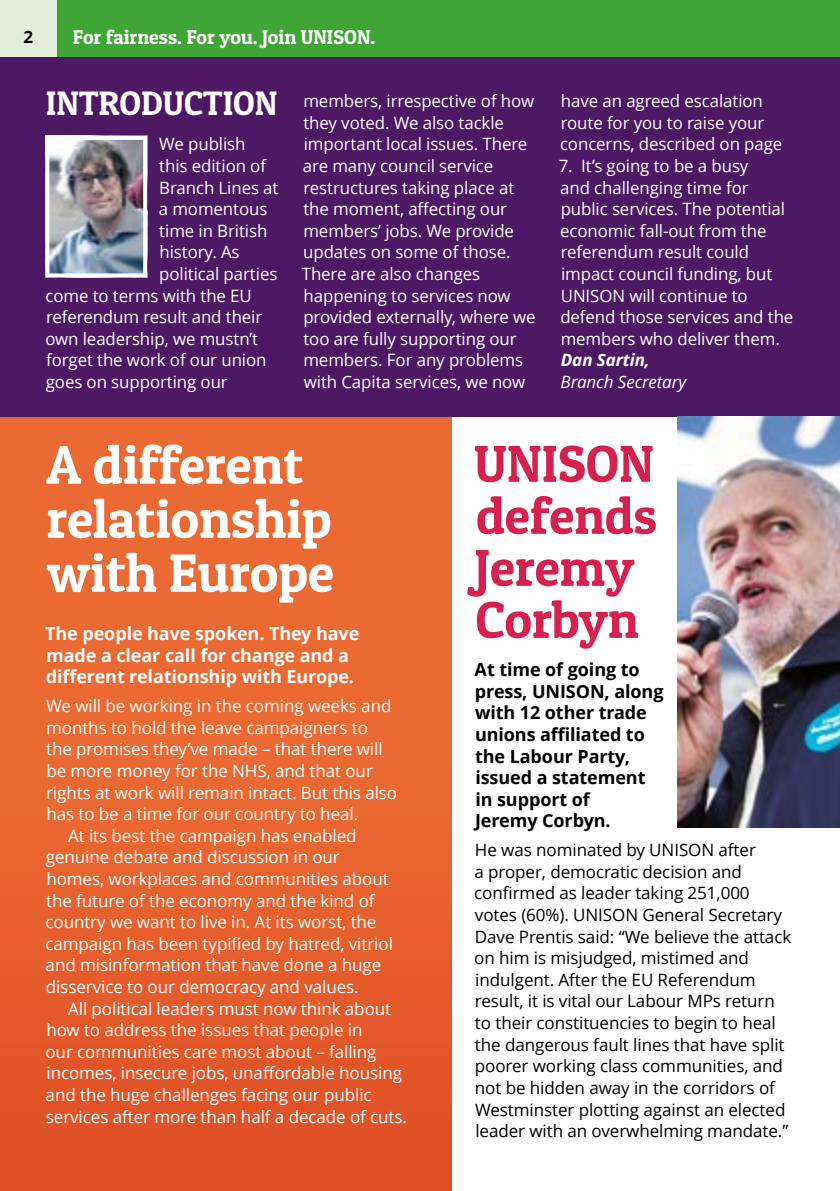
<style>
.page{position:relative;width:840px;height:1191px;background:#fff}
.page>*{position:absolute;margin:0;border:0;box-sizing:border-box;transform-origin:0 0}
.Heading{font:54px/54px "Patua One";letter-spacing:-.005em;color:#fff}
.Heading-2{font:52px/52px "Patua One";letter-spacing:-.005em;color:#d6214f}
.t1{font:34px "Patua One";color:#fff}
.t2{font:20px "Patua One";color:#fff}
.Introduction_paragra{font:700 18px/21.6px "Open Sans";letter-spacing:-.005em;color:#000}
.Introduction_paragra-2{font:700 18px/21.6px "Open Sans";letter-spacing:-.005em;color:#fff}
.Main_body_text{font:17px/21.6px "Open Sans";letter-spacing:-.005em;color:#fff}
.Main_body_text-2{font:17px/21.6px "Open Sans";letter-spacing:-.005em;color:#000}
.Main_body_text-3{font:italic 17px/21.6px "Open Sans";letter-spacing:-.005em;color:#fff}
.t3{font:700 17px "Open Sans";color:#000}
.s1{font-weight:700}
</style>
<div class="page">
<div style="left:0;top:417px;width:451px;height:774px;background:#eb6932"></div>
<div style="left:0;top:762px;width:451px;height:429px;background:#e45c2c"></div>
<div style="left:0;top:0;width:839px;height:417px;background:#4d1965"></div>
<div style="left:57px;top:0;width:782px;height:57px;background:#3fa535"></div>
<div style="left:0;top:0;width:57px;height:57px;background:#e2edd9"></div>
<img style="left:50px;top:141px;width:92px;height:131px">
<div style="left:45px;top:136px;width:102px;height:141px;border:4px solid #fff"></div>
<img style="left:677px;top:417px;width:162px;height:410px">
<p class="t3" style="left:23px;top:27px;width:11px">2</p>
<p class="t2" style="left:73px;top:25px;width:304px">For fairness. For you. Join UNISON.</p>
<p class="t1" style="left:46px;top:82px;width:233px">INTRODUCTION</p>
<p class="Main_body_text" style="left:159px;top:134px;width:88px">We publish</p>
<p class="Main_body_text" style="left:159px;top:155px;width:108px">this edition of</p>
<p class="Main_body_text" style="left:159px;top:177px;width:121px">Branch Lines at</p>
<p class="Main_body_text" style="left:159px;top:198px;width:110px">a momentous</p>
<p class="Main_body_text" style="left:159px;top:220px;width:110px">time in British</p>
<p class="Main_body_text" style="left:159px;top:242px;width:82px">history. As</p>
<p class="Main_body_text" style="left:159px;top:263px;width:120px">political parties</p>
<p class="Main_body_text" style="left:45px;top:285px;width:208px">come to terms with the EU</p>
<p class="Main_body_text" style="left:46px;top:306px;width:218px">referendum result and their</p>
<p class="Main_body_text" style="left:45px;top:328px;width:214px">own leadership, we mustn’t</p>
<p class="Main_body_text" style="left:46px;top:350px;width:222px">forget the work of our union</p>
<p class="Main_body_text" style="left:46px;top:371px;width:183px">goes on supporting our</p>
<p class="Main_body_text" style="left:301px;top:90px;width:235px">members, irrespective of how they voted. We also tackle important local issues. There are many council service restructures taking place at the moment, affecting our members’ jobs. We provide updates on some of those.<br>There are also changes happening to services now provided externally, where we too are fully supporting our members. For any problems with Capita services, we now</p>
<p class="Main_body_text" style="left:559px;top:90px;width:224px">have an agreed escalation route for you to raise your concerns, described on page</p>
<p class="Main_body_text" style="left:558px;top:155px;width:236px">7. It’s going to be a busy<br>and challenging time for public services. The potential economic fall-out from the referendum result could impact council funding, but<br>UNISON will continue to defend those services and the members who deliver them.</p>
<p class="Main_body_text-3" style="left:560px;top:350px;width:127px"><span class="s1">Dan Sartin,<br></span>Branch Secretary</p>
<p class="Heading" style="left:46px;top:436px;width:289px">A different relationship with Europe</p>
<p class="Introduction_paragra-2" style="left:45px;top:623px;width:315px">The people have spoken. They have made a clear call for change and a different relationship with Europe.</p>
<p class="Main_body_text" style="left:46px;top:695px;width:352px">We will be working in the coming weeks and months to hold the leave campaigners to the promises they’ve made – that there will be more money for the NHS, and that our rights at work will remain intact. But this also has to be a time for our country to heal.</p>
<p class="Main_body_text" style="left:45px;top:825px;width:349px;text-indent:23px">At its best the campaign has enabled genuine debate and discussion in our homes, workplaces and communities about the future of the economy and the kind of country we want to live in. At its worst, the campaign has been typified by hatred, vitriol and misinformation that have done a huge disservice to our democracy and values.</p>
<p class="Main_body_text" style="left:45px;top:998px;width:363px;text-indent:23px">All political leaders must now think about how to address the issues that people in<br>our communities care most about – falling incomes, insecure jobs, unaffordable housing and the huge challenges facing our public services after more than half a decade of cuts.</p>
<p class="Heading-2" style="left:473px;top:436px;width:184px">UNISON defends<br>Jeremy<br>Corbyn</p>
<p class="Introduction_paragra" style="left:474px;top:659px;width:190px">At time of going to press, UNISON, along with 12 other trade unions affiliated to the Labour Party, issued a statement in support of<br>Jeremy Corbyn.</p>
<p class="Main_body_text-2" style="left:474px;top:839px;width:318px">He was nominated by UNISON after<br>a proper, democratic decision and confirmed as leader taking 251,000 votes (60%). UNISON General Secretary Dave Prentis said: “We believe the attack on him is misjudged, mistimed and indulgent. After the EU Referendum result, it is vital our Labour MPs return to their constituencies to begin to heal the dangerous fault lines that have split poorer working class communities, and not be hidden away in the corridors of Westminster plotting against an elected leader with an overwhelming mandate.”</p>
</div>
